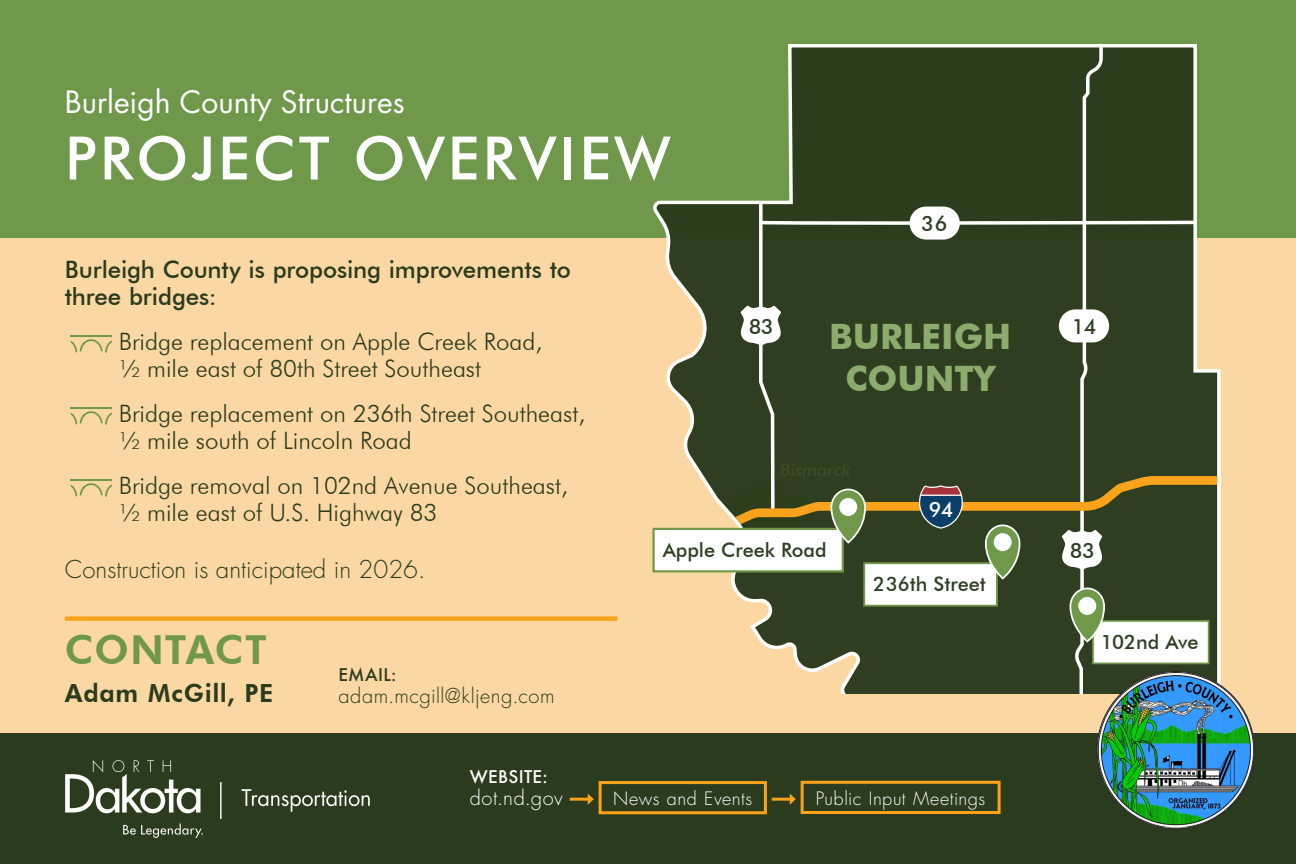
<style>
.page{position:relative;width:1296px;height:864px;background:#fff}
.page>*{position:absolute;margin:0;border:0;box-sizing:border-box;transform-origin:0 0}
.t1{font:500 60px "Futura BT";letter-spacing:.05em;color:#fff}
.t2{font:800 40px "Futura BT";letter-spacing:.025em;color:#70984b}
.t3{font:700 35.05px/42px "Futura BT";color:#8cab6c;text-align:center}
.t4{font:30px "Futura Std";color:#fff}
.t5{font:800 25px "Futura BT";letter-spacing:.03em;color:#2b3b1d}
.t6{font:300 24px/27px "Futura BT";color:#2b3b1d}
.t7{font:500 24px/27px "Futura BT";letter-spacing:-.005em;color:#2b3b1d}
.t8{font:300 24px "Futura Std";color:#2b3b1d}
.t9{font:500 21px "Futura BT";color:#2b3b1d}
.t10{font:500 21px "Futura BT";color:#fff}
.t11{font:300 20px "Futura Std";letter-spacing:.025em;color:#2b3b1d}
.t12{font:300 20px "Futura Std";letter-spacing:.03em;color:#fff}
.t13{font:500 19.85px "Futura BT";color:#2b3b1d}
.t14{font:300 18px "Futura Std";letter-spacing:.025em;color:#fff}
.t15{font:500 17px "Futura";letter-spacing:.02em;color:#fff}
.t16{font:500 17px "Futura";letter-spacing:.02em;color:#2b3b1d}
</style>
<div class="page">
<div style="left:0;top:0;width:1296px;height:734px;background:#fbd8a3"></div>
<div style="left:0;top:0;width:1296px;height:238px;background:#70984b"></div>
<svg style="left:653px;top:200px;width:568px;height:471px"></svg>
<div style="left:654px;top:529px;width:189px;height:42px;background:#fff"></div>
<div style="left:652px;top:528px;width:192px;height:44px;border:2px solid #70984b"></div>
<svg style="left:723px;top:44px;width:494px;height:650px"></svg>
<div style="left:0;top:734px;width:1296px;height:130px;background:#2b3b1d"></div>
<img style="left:66px;top:761px;width:303px;height:76px">
<img style="left:1097px;top:671px;width:157px;height:156px">
<hr style="left:71px;top:335px;width:41px;height:2px;background:#70984b">
<svg style="left:71px;top:339px;width:41px;height:14px"></svg>
<hr style="left:71px;top:407px;width:41px;height:2px;background:#70984b">
<svg style="left:71px;top:411px;width:41px;height:14px"></svg>
<hr style="left:71px;top:479px;width:41px;height:2px;background:#70984b">
<svg style="left:71px;top:483px;width:41px;height:14px"></svg>
<div style="left:65px;top:616px;width:552px;height:5px;background:#faa21a"></div>
<div style="left:599px;top:781px;width:168px;height:33px;border:3px solid #faa21a"></div>
<div style="left:801px;top:781px;width:200px;height:33px;border:3px solid #faa21a"></div>
<hr style="left:570px;top:798px;width:20px;height:3px;background:#faa21a">
<svg style="left:588px;top:794px;width:6px;height:11px"></svg>
<hr style="left:772px;top:798px;width:20px;height:3px;background:#faa21a">
<svg style="left:790px;top:794px;width:6px;height:11px"></svg>
<p class="t4" style="left:65px;top:83px;width:341px">Burleigh County Structures</p>
<p class="t1" style="left:65px;top:122px;width:607px">PROJECT OVERVIEW</p>
<p class="t9" style="left:922px;top:211px;width:27px">36</p>
<p class="t7" style="left:65px;top:256px;width:508px">Burleigh County is proposing improvements to three bridges:</p>
<p class="t6" style="left:119px;top:328px;width:425px">Bridge replacement on Apple Creek Road, ½ mile east of 80th Street Southeast</p>
<p class="t6" style="left:119px;top:400px;width:468px">Bridge replacement on 236th Street Southeast, ½ mile south of Lincoln Road</p>
<p class="t6" style="left:119px;top:472px;width:451px">Bridge removal on 102nd Avenue Southeast, ½ mile east of U.S. Highway 83</p>
<p class="t8" style="left:65px;top:554px;width:362px">Construction is anticipated in 2026.</p>
<p class="t2" style="left:65px;top:625px;width:203px">CONTACT</p>
<p class="t5" style="left:65px;top:678px;width:210px">Adam McGill, PE</p>
<p class="t16" style="left:338px;top:663px;width:60px">EMAIL:</p>
<p class="t11" style="left:338px;top:684px;width:218px">adam.mcgill@kljeng.com</p>
<p class="t15" style="left:470px;top:765px;width:79px">WEBSITE:</p>
<p class="t12" style="left:470px;top:785px;width:94px">dot.nd.gov</p>
<p class="t9" style="left:748px;top:314px;width:27px">83</p>
<h3 class="t3" style="left:829px;top:315px;width:184px">BURLEIGH<br>COUNTY</h3>
<p class="t10" style="left:928px;top:497px;width:27px">94</p>
<p class="t13" style="left:663px;top:538px;width:166px">Apple Creek Road</p>
<p class="t13" style="left:874px;top:572px;width:114px">236th Street</p>
<p class="t14" style="left:613px;top:788px;width:141px">News and Events</p>
<p class="t14" style="left:816px;top:787px;width:171px">Public Input Meetings</p>
<p class="t9" style="left:1071px;top:314px;width:27px">14</p>
<p class="t9" style="left:1069px;top:538px;width:27px">83</p>
<p class="t13" style="left:1100px;top:630px;width:100px">102nd Ave</p>
</div>
